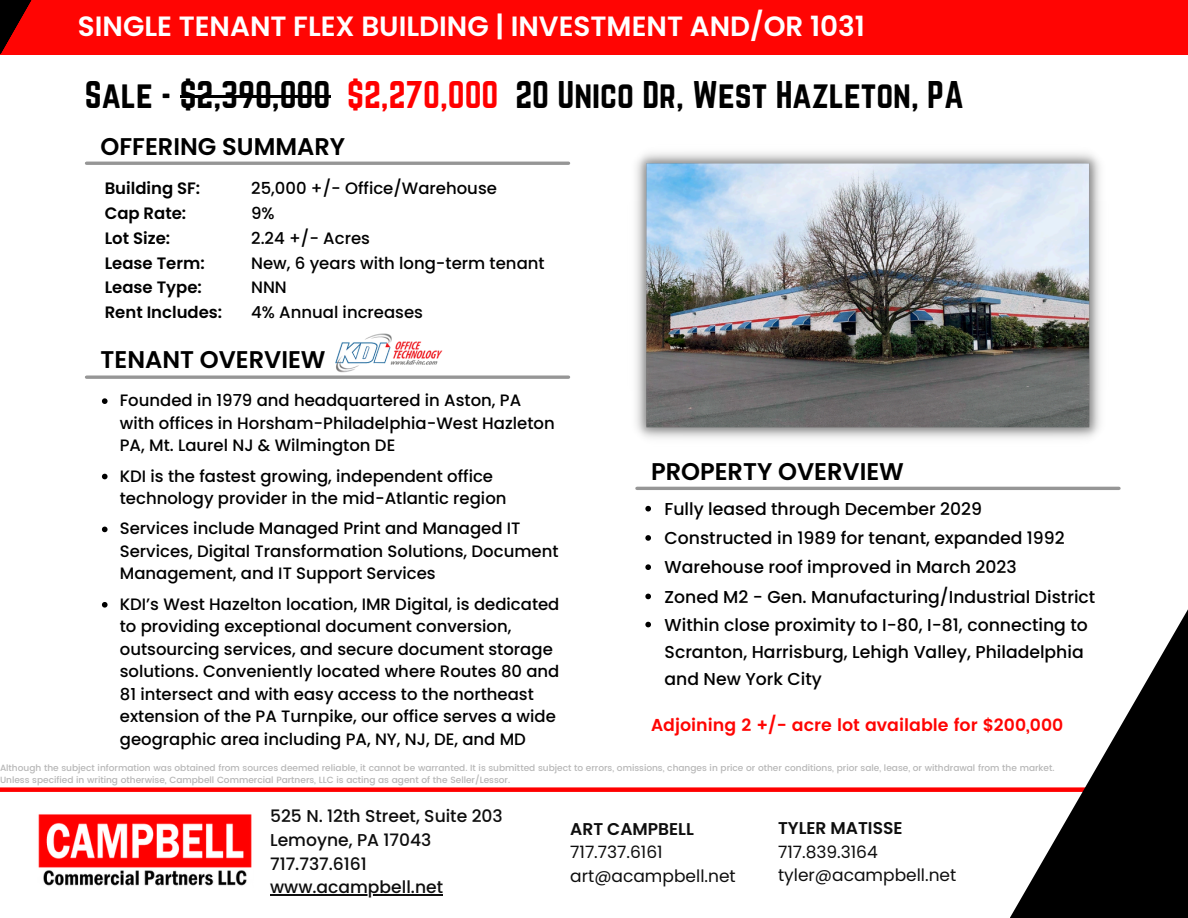
<style>
.page{position:relative;width:1188px;height:918px;background:#fff}
.page>*{position:absolute;margin:0;border:0;box-sizing:border-box;transform-origin:0 0}
.t1{font:33.75px "Norwester";color:#000}
.t2{font:600 27.9px "Poppins";color:#fff}
.t3{font:600 24.15px "Poppins";color:#000}
.t4{font:500 17.25px/27px "Poppins";color:#000}
.t5{font:600 17.25px "Poppins";color:#ff0503}
.t6{font:17.1px/23.5px "Poppins";color:#0e0e0e}
.t7{font:500 17.1px/23.5px "Poppins";color:#0e0e0e}
.t8{font:500 16.5px/22.5px "Poppins";color:#000}
.t9{font:600 16.5px/24.8px "Poppins";color:#000}
.t10{font:500 9px/12px "Poppins";color:#b7b7b7}
.s1{color:#f00}
.s2{font-weight:600}
</style>
<div class="page">
<div style="left:0;top:787px;width:1188px;height:5px;background:#f00"></div>
<svg style="left:1010px;top:609px;width:178px;height:309px"></svg>
<img style="left:38px;top:814px;width:214px;height:72px">
<img style="left:635px;top:152px;width:466px;height:287px">
<hr style="left:87px;top:162px;width:482px;height:3px;background:#969696">
<svg style="left:87px;top:375px;width:482px;height:4px;background:#a6a6a6"></svg>
<div style="left:0;top:0;width:1188px;height:55px;background:#ff0503"></div>
<svg style="left:0;top:0;width:32px;height:55px"></svg>
<hr style="left:637px;top:487px;width:482px;height:3px;background:#969696">
<img style="left:335px;top:333px;width:108px;height:40px">
<hr style="left:270px;top:894px;width:173px;height:1px;background:#0e0e0e">
<hr style="left:180px;top:96px;width:150px;height:2px;background:#000">
<svg style="left:645px;top:506px;width:6px;height:6px"></svg>
<svg style="left:645px;top:535px;width:6px;height:6px"></svg>
<svg style="left:645px;top:564px;width:6px;height:6px"></svg>
<svg style="left:645px;top:594px;width:6px;height:5px"></svg>
<svg style="left:645px;top:622px;width:6px;height:5px"></svg>
<svg style="left:102px;top:398px;width:6px;height:6px"></svg>
<svg style="left:102px;top:474px;width:6px;height:5px"></svg>
<svg style="left:102px;top:527px;width:6px;height:5px"></svg>
<svg style="left:102px;top:602px;width:6px;height:6px"></svg>
<p class="t2" style="left:78px;top:7px;width:789px">SINGLE TENANT FLEX BUILDING | INVESTMENT AND/OR 1031</p>
<h1 class="t1" style="left:85px;top:74px;width:881px">Sale - $2,390,000 <span class="s1">$2,270,000</span> 20 Unico Dr, West Hazleton, PA</h1>
<h3 class="t3" style="left:101px;top:130px;width:246px">OFFERING SUMMARY</h3>
<p class="t9" style="left:105px;top:176px;width:119px">Building SF:<br>Cap Rate:<br>Lot Size:<br>Lease Term:<br>Lease Type:<br>Rent Includes:</p>
<p class="t8" style="left:251px;top:176px;width:295px;line-height:24.8px">25,000 +/- Office/Warehouse<br>9%<br>2.24 +/- Acres<br>New, 6 years with long-term tenant<br>NNN<br>4% Annual increases</p>
<p class="t3" style="left:101px;top:343px;width:227px">TENANT OVERVIEW</p>
<h4 class="t8" style="left:120px;top:389px;width:436px">Founded in 1979 and headquartered in Aston, PA with offices in Horsham-Philadelphia-West Hazleton<br>PA, Mt. Laurel NJ &amp; Wilmington DE</h4>
<p class="t8" style="left:120px;top:465px;width:388px">KDI is the fastest growing, independent office technology provider in the mid-Atlantic region</p>
<h5 class="t8" style="left:120px;top:517px;width:440px">Services include Managed Print and Managed IT<br>Services, Digital Transformation Solutions, Document<br>Management, and IT Support Services</h5>
<h5 class="t8" style="left:120px;top:593px;width:441px">KDI’s West Hazelton location, IMR Digital, is dedicated to providing exceptional document conversion, outsourcing services, and secure document storage solutions. Conveniently located where Routes 80 and 81 intersect and with easy access to the northeast extension of the PA Turnpike, our office serves a wide geographic area including PA, NY, NJ, DE, and MD</h5>
<h3 class="t3" style="left:651px;top:454px;width:255px">PROPERTY OVERVIEW</h3>
<h3 class="t4" style="left:665px;top:495px;width:319px">Fully leased through December 2029</h3>
<p class="t4" style="left:665px;top:525px;width:402px">Constructed in 1989 for tenant, expanded 1992</p>
<p class="t4" style="left:665px;top:554px;width:354px">Warehouse roof improved in March 2023</p>
<p class="t4" style="left:665px;top:583px;width:432px">Zoned M2 - Gen. Manufacturing/Industrial District</p>
<p class="t4" style="left:665px;top:611px;width:425px">Within close proximity to I-80, I-81, connecting to<br>Scranton, Harrisburg, Lehigh Valley, Philadelphia and New York City</p>
<p class="t5" style="left:651px;top:715px;width:414px">Adjoining 2 +/- acre lot available for $200,000</p>
<p class="t10" style="left:0;top:762px;width:1056px">Although the subject information was obtained from sources deemed reliable, it cannot be warranted. It is submitted subject to errors, omissions, changes in price or other conditions, prior sale, lease, or withdrawal from the market.<br>Unless specified in writing otherwise, Campbell Commercial Partners, LLC is acting as agent of the Seller/Lessor.</p>
<h4 class="t6" style="left:778px;top:817px;width:180px"><span class="s2">TYLER MATISSE<br></span>717.839.3164 tyler@acampbell.net</h4>
<h4 class="t7" style="left:270px;top:805px;width:234px">525 N. 12th Street, Suite 203<br>Lemoyne, PA 17043<br>717.737.6161</h4>
<h4 class="t7" style="left:270px;top:875px;width:175px">www.acampbell.net</h4>
<p class="t6" style="left:570px;top:817px;width:167px"><span class="s2">ART CAMPBELL<br></span>717.737.6161 art@acampbell.net</p>
</div>
